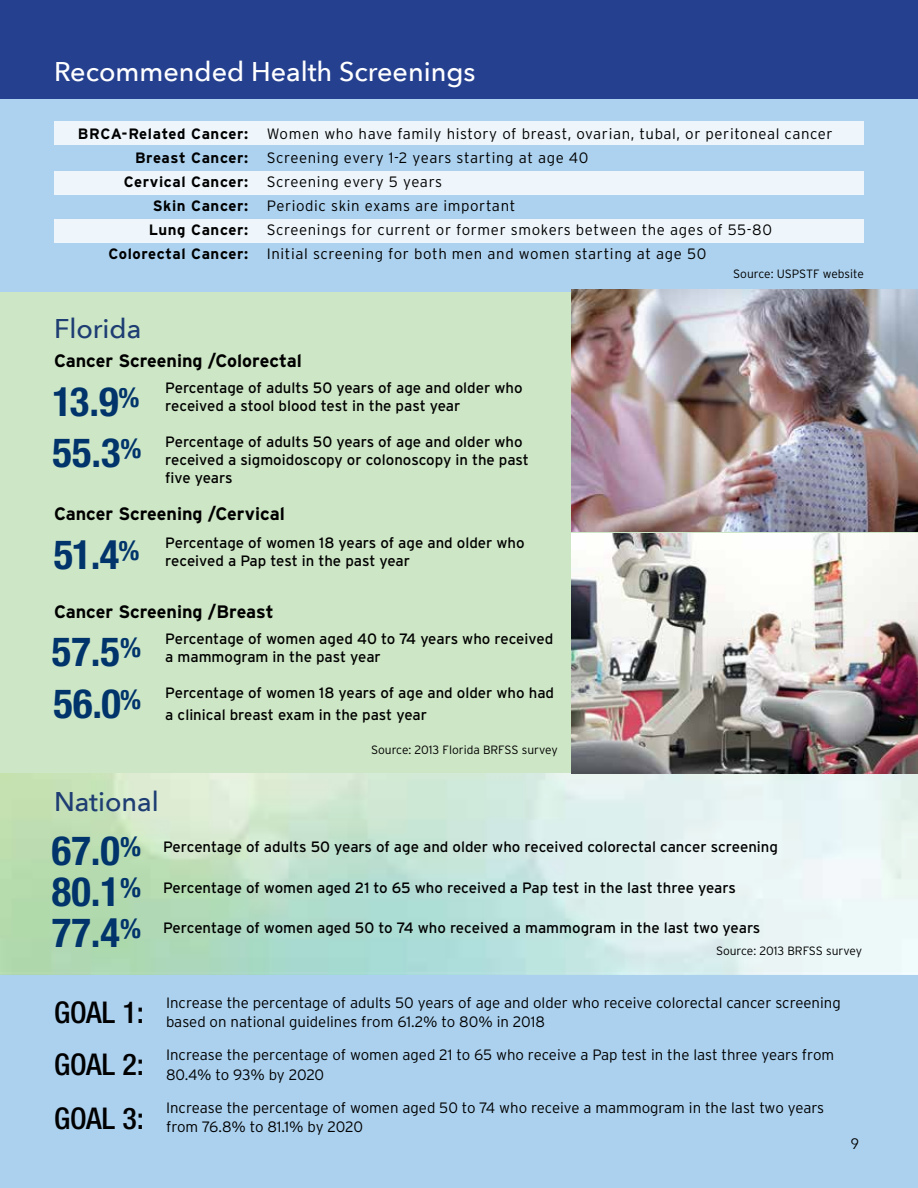
<style>
.page{position:relative;width:918px;height:1188px;background:#fff}
.page>*{position:absolute;margin:0;border:0;box-sizing:border-box;transform-origin:0 0}
.t1{font:700 condensed 40.5px/41.1px "Helvetica Neue LT Std";color:#00346b}
.t2{font:500 condensed 30px "Helvetica Neue LT Std";color:#000}
.t3{font:500 27px "Avenir Next";color:#fff}
.t4{font:500 27px "Avenir Next";color:#1e3d73}
.t5{font:700 18px "Interstate";color:#000}
.t6{font:15px/18px "Interstate";color:#000}
.t7{font:300 15px/19.5px "Interstate";color:#000}
.t8{font:300 15px/24px "Interstate";letter-spacing:.04em;color:#000}
.t9{font:700 15px/24px "Interstate";letter-spacing:.04em;color:#000;text-align:right}
.t10{font:15px "Avenir Next";color:#000}
.t11{font:300 12px "Interstate";color:#000}
</style>
<div class="page">
<div style="left:0;top:289px;width:918px;height:683px;background:#cde6c5"></div>
<div style="left:0;top:974px;width:918px;height:214px;background:#abd1ef"></div>
<div style="left:0;top:81px;width:918px;height:211px;background:#add2ef"></div>
<img style="left:0;top:773px;width:918px;height:201px">
<div style="left:54px;top:121px;width:810px;height:24px;background:#eef6fb"></div>
<div style="left:54px;top:171px;width:810px;height:24px;background:#eef6fb"></div>
<div style="left:54px;top:219px;width:810px;height:23px;background:#eef6fb"></div>
<div style="left:0;top:0;width:918px;height:98px;background:#25408f"></div>
<img style="left:571px;top:290px;width:347px;height:241px">
<img style="left:571px;top:534px;width:347px;height:240px">
<h3 class="t3" style="left:54px;top:55px;width:423px">Recommended Health Screenings</h3>
<p class="t9" style="left:78px;top:122px;width:172px">BRCA-Related Cancer:<br>Breast Cancer:<br>Cervical Cancer:<br>Skin Cancer:<br>Lung Cancer:<br>Colorectal Cancer:</p>
<h3 class="t4" style="left:54px;top:312px;width:89px">Florida</h3>
<p class="t8" style="left:267px;top:122px;width:567px">Women who have family history of breast, ovarian, tubal, or peritoneal cancer Screening every 1-2 years starting at age 40<br>Screening every 5 years<br>Periodic skin exams are important<br>Screenings for current or former smokers between the ages of 55-80<br>Initial screening for both men and women starting at age 50</p>
<p class="t11" style="left:733px;top:267px;width:132px">Source: USPSTF website</p>
<p class="t5" style="left:54px;top:350px;width:249px">Cancer Screening /Colorectal</p>
<h1 class="t1" style="left:52px;top:375px;width:91px;line-height:51.9px">13.9<sup>%<br></sup>55.3<sup>%</sup></h1>
<p class="t6" style="left:165px;top:379px;width:359px">Percentage of adults 50 years of age and older who received a stool blood test in the past year</p>
<p class="t6" style="left:165px;top:433px;width:365px">Percentage of adults 50 years of age and older who received a sigmoidoscopy or colonoscopy in the past five years</p>
<p class="t5" style="left:54px;top:504px;width:232px">Cancer Screening /Cervical</p>
<h1 class="t1" style="left:54px;top:533px;width:87px">51.4<sup>%</sup></h1>
<p class="t6" style="left:165px;top:534px;width:361px">Percentage of women 18 years of age and older who received a Pap test in the past year</p>
<p class="t5" style="left:54px;top:602px;width:221px">Cancer Screening /Breast</p>
<h1 class="t1" style="left:52px;top:625px;width:91px;line-height:51.9px">57.5<sup>%<br></sup>56.0<sup>%</sup></h1>
<p class="t6" style="left:165px;top:630px;width:390px">Percentage of women aged 40 to 74 years who received a mammogram in the past year</p>
<p class="t6" style="left:165px;top:682px;width:390px;line-height:21.6px">Percentage of women 18 years of age and older who had a clinical breast exam in the past year</p>
<p class="t11" style="left:371px;top:743px;width:188px">Source: 2013 Florida BRFSS survey</p>
<h3 class="t4" style="left:54px;top:785px;width:106px">National</h3>
<h1 class="t1" style="left:52px;top:829px;width:91px;text-align:justify">67.0<sup>% </sup>80.1<sup>% </sup>77.4<sup>%</sup></h1>
<p class="t6" style="left:163px;top:838px;width:616px">Percentage of adults 50 years of age and older who received colorectal cancer screening</p>
<p class="t6" style="left:163px;top:878px;width:574px">Percentage of women aged 21 to 65 who received a Pap test in the last three years</p>
<p class="t6" style="left:163px;top:919px;width:599px">Percentage of women aged 50 to 74 who received a mammogram in the last two years</p>
<p class="t11" style="left:716px;top:944px;width:148px">Source: 2013 BRFSS survey</p>
<p class="t7" style="left:166px;top:993px;width:676px">Increase the percentage of adults 50 years of age and older who receive colorectal cancer screening based on national guidelines from 61.2% to 80% in 2018</p>
<p class="t7" style="left:166px;top:1045px;width:670px">Increase the percentage of women aged 21 to 65 who receive a Pap test in the last three years from<br>80.4% to 93% by 2020</p>
<p class="t7" style="left:54px;top:1098px;width:772px;text-indent:112px">Increase the percentage of women aged 50 to 74 who receive a mammogram in the last two years<br><sup>GOAL</sup> <sup>3:</sup> from 76.8% to 81.1% by 2020</p>
<h2 class="t2" style="left:54px;top:995px;width:91px">GOAL 1:</h2>
<h2 class="t2" style="left:54px;top:1047px;width:91px">GOAL 2:</h2>
<p class="t10" style="left:850px;top:1135px;width:10px">9</p>
</div>
